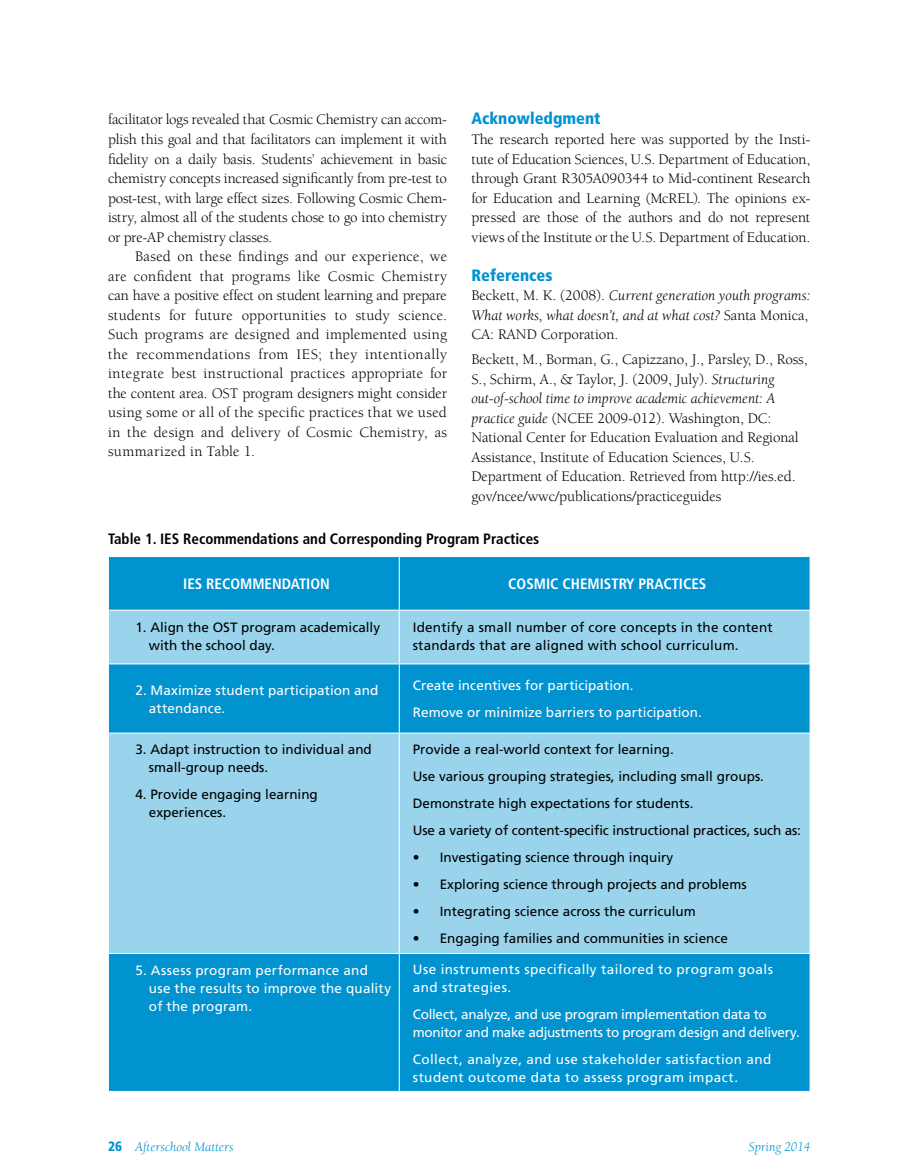
<style>
.page{position:relative;width:905px;height:1175px;background:#fff}
.page>*{position:absolute;margin:0;border:0;box-sizing:border-box;transform-origin:0 0}
.t1{font:900 condensed 16.5px "Frutiger";color:#0093d0}
.t2{font:15px/19.5px "Berkeley";letter-spacing:-.005em;color:#000;text-align:justify}
.t3{font:italic 15px/19.5px "Berkeley";color:#000}
.t4{font:700 condensed 15px "Frutiger";color:#000}
.t5{font:700 condensed 15px "Frutiger";color:#fff}
.t6{font:13.5px/18px "Frutiger";color:#000}
.t7{font:13.5px/18px "Frutiger";letter-spacing:.01em;color:#fff}
.t8{font:13.5px/18px "Frutiger";letter-spacing:.035em;color:#fff}
.t9{font:13.5px/18px "Frutiger";letter-spacing:-.02em;color:#fff}
.t10{font:italic 13.5px "Berkeley";color:#0093d0}
.s1{font-style:normal}
.s2{font-style:italic}
.s3{font-family:"Frutiger";font-weight:900;font-style:normal;font-stretch:condensed}
</style>
<div class="page">
<div style="left:109px;top:557px;width:700px;height:534px;background:#0093d0"></div>
<svg style="left:109px;top:611px;width:700px;height:342px;background:#7ac7e6"></svg>
<hr style="left:399px;top:610px;width:1px;height:53px;background:#fff">
<hr style="left:399px;top:733px;width:1px;height:220px;background:#fff">
<hr style="left:108px;top:610px;width:291px;height:1px;background:#fff">
<hr style="left:399px;top:557px;width:1px;height:53px;background:#fff">
<hr style="left:399px;top:610px;width:411px;height:1px;background:#fff">
<hr style="left:108px;top:953px;width:291px;height:1px;background:#fff">
<hr style="left:399px;top:663px;width:411px;height:1px;background:#fff">
<hr style="left:399px;top:732px;width:411px;height:1px;background:#fff">
<hr style="left:399px;top:953px;width:411px;height:1px;background:#fff">
<hr style="left:399px;top:953px;width:1px;height:138px;background:#fff">
<hr style="left:108px;top:663px;width:291px;height:1px;background:#fff">
<hr style="left:399px;top:664px;width:1px;height:68px;background:#fff">
<hr style="left:108px;top:732px;width:291px;height:1px;background:#fff">
<p class="t2" style="left:108px;top:110px;width:340px">facilitator logs revealed that Cosmic Chemistry can accom&shy;plish this goal and that facilitators can implement it with fidelity on a daily basis. Students’ achievement in basic chemistry concepts increased significantly from pre-test to post-test, with large effect sizes. Following Cosmic Chem&shy;istry, almost all of the students chose to go into chemistry or pre-AP chemistry classes.</p>
<p class="t2" style="left:108px;top:247px;width:340px;text-indent:27px">Based on these findings and our experience, we are confident that programs like Cosmic Chemistry can have a positive effect on student learning and prepare students for future opportunities to study science.<br>Such programs are designed and implemented using the recommendations from IES; they intentionally integrate best instructional practices appropriate for the content area. OST program designers might consider using some or all of the specific practices that we used in the design and delivery of Cosmic Chemistry, as summarized in Table 1.</p>
<p class="t1" style="left:471px;top:109px;width:131px">Acknowledgment</p>
<p class="t2" style="left:471px;top:130px;width:340px">The research reported here was supported by the Insti&shy;tute of Education Sciences, U.S. Department of Education, through Grant R305A090344 to Mid-continent Research for Education and Learning (McREL). The opinions ex&shy;pressed are those of the authors and do not represent views of the Institute or the U.S. Department of Education.</p>
<p class="t1" style="left:471px;top:265px;width:82px">References</p>
<p class="t3" style="left:471px;top:286px;width:340px"><span class="s1">Beckett, M. K. (2008).</span> Current generation youth programs:<br>What works, what doesn’t, and at what cost? <span class="s1">Santa Monica,<br>CA: RAND Corporation.</span></p>
<p class="t2" style="left:471px;top:350px;width:338px;text-align:left">Beckett, M., Borman, G., Capizzano, J., Parsley, D., Ross, S., Schirm, A., &amp; Taylor, J. (2009, July). <span class="s2">Structuring out-of-school time to improve academic achievement: A practice guide</span> (NCEE 2009-012). Washington, DC:<br>National Center for Education Evaluation and Regional Assistance, Institute of Education Sciences, U.S.<br>Department of Education. Retrieved from http://ies.ed. gov/ncee/wwc/publications/practiceguides</p>
<p class="t4" style="left:108px;top:530px;width:432px">Table 1. IES Recommendations and Corresponding Program Practices</p>
<p class="t5" style="left:183px;top:575px;width:148px">IES RECOMMENDATION</p>
<p class="t5" style="left:508px;top:575px;width:200px">COSMIC CHEMISTRY PRACTICES</p>
<p class="t6" style="left:149px;top:617px;width:233px;text-indent:-14px">1. Align the OST program academically with the school day.</p>
<p class="t6" style="left:413px;top:617px;width:361px">Identify a small number of core concepts in the content standards that are aligned with school curriculum.</p>
<p class="t7" style="left:149px;top:681px;width:231px;text-indent:-14px">2. Maximize student participation and attendance.</p>
<p class="t7" style="left:413px;top:672px;width:291px;line-height:27px">Create incentives for participation.<br>Remove or minimize barriers to participation.</p>
<p class="t6" style="left:149px;top:740px;width:224px;text-indent:-14px">3. Adapt instruction to individual and small-group needs.</p>
<p class="t6" style="left:149px;top:785px;width:170px;text-indent:-14px">4. Provide engaging learning experiences.</p>
<p class="t6" style="left:413px;top:735px;width:390px;line-height:27px">Provide a real-world context for learning.<br>Use various grouping strategies, including small groups.<br>Demonstrate high expectations for students.<br>Use a variety of content-specific instructional practices, such as:</p>
<p class="t6" style="left:413px;top:848px;width:262px">• Investigating science through inquiry</p>
<p class="t6" style="left:413px;top:875px;width:335px">• Exploring science through projects and problems</p>
<p class="t6" style="left:413px;top:902px;width:284px">• Integrating science across the curriculum</p>
<p class="t6" style="left:413px;top:929px;width:317px">• Engaging families and communities in science</p>
<p class="t7" style="left:149px;top:961px;width:244px;text-indent:-14px">5. Assess program performance and use the results to improve the quality of the program.</p>
<p class="t8" style="left:413px;top:959px;width:361px">Use instruments specifically tailored to program goals and strategies.</p>
<p class="t9" style="left:413px;top:1004px;width:389px">Collect, analyze, and use program implementation data to monitor and make adjustments to program design and delivery.</p>
<p class="t8" style="left:413px;top:1049px;width:360px">Collect, analyze, and use stakeholder satisfaction and student outcome data to assess program impact.</p>
<p class="t10" style="left:108px;top:1139px;width:127px"><span class="s3">26</span> Afterschool Matters</p>
<p class="t10" style="left:748px;top:1139px;width:63px">Spring 2014</p>
</div>
